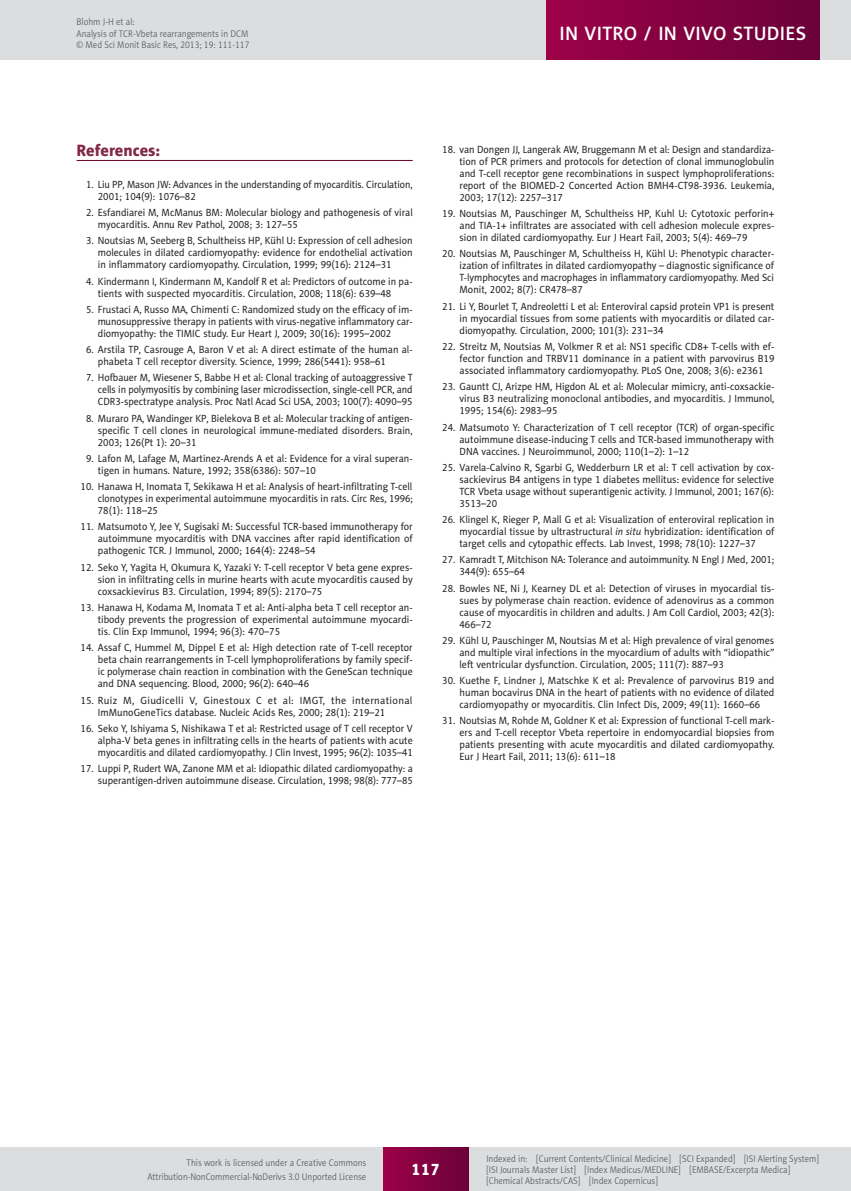
<style>
.page{position:relative;width:851px;height:1191px;background:#fff}
.page>*{position:absolute;margin:0;border:0;box-sizing:border-box;transform-origin:0 0}
.t1{font:19.5px "Naomi Sans EFN Medium";letter-spacing:.015em;color:#fff}
.MSM_Referencje_Tytul{font:16.5px "Naomi Sans EFN Heavy";color:#822745}
.t2{font:16.5px "Naomi Sans EFN Heavy";color:#fff}
.MSM_Referencje_punkt{font:10.5px/12px "Naomi Sans EFN";color:#231f20;text-align:justify;scale:.95 1}
.MSM_Referencje_punkt-2{font:10.5px/12px "Naomi Sans EFN";color:#231f20;text-align:justify;scale:.94 1}
.MSM_Referencje_punkt-3{font:10.5px/12px "Naomi Sans EFN";color:#231f20}
.MSM_Referencje_punkt-4{font:10.5px/12px "Naomi Sans EFN";color:#231f20;scale:.93 1}
.t3{font:9.75px/11.2px "Naomi Sans EFN Light";color:#57585a;scale:.9 1}
.s1{font-style:italic}
</style>
<div class="page">
<hr style="left:77px;top:160px;width:335px;height:1px;background:#670026">
<div style="left:0;top:1148px;width:850px;height:43px;background:#dcdddf"></div>
<div style="left:383px;top:1148px;width:85px;height:42px;background:linear-gradient(to right,#9d0147,#6b0139)"></div>
<div style="left:0;top:0;width:850px;height:60px;background:#dcdddf"></div>
<div style="left:546px;top:0;width:273px;height:60px;background:linear-gradient(to right,#9d0147,#6a0139)"></div>
<p class="t3" style="left:77px;top:16px;width:194px">Blohm J-H et al:<br>Analysis of TCR-Vbeta rearrangements in DCM © Med Sci Monit Basic Res, 2013; 19: 111-117</p>
<h1 class="t1" style="left:559px;top:22px;width:248px">IN VITRO / IN VIVO STUDIES</h1>
<p class="MSM_Referencje_Tytul" style="left:77px;top:140px;width:85px">References:</p>
<p class="MSM_Referencje_punkt-4" style="left:98px;top:178px;width:340px;text-indent:-12px">1. Liu PP, Mason JW: Advances in the understanding of myocarditis. Circulation,<br>2001; 104(9): 1076–82</p>
<p class="MSM_Referencje_punkt" style="left:98px;top:207px;width:333px;text-indent:-12px">2. Esfandiarei M, McManus BM: Molecular biology and pathogenesis of viral myocarditis. Annu Rev Pathol, 2008; 3: 127–55</p>
<p class="MSM_Referencje_punkt" style="left:98px;top:235px;width:333px;text-indent:-12px">3. Noutsias M, Seeberg B, Schultheiss HP, Kühl U: Expression of cell adhesion molecules in dilated cardiomyopathy: evidence for endothelial activation in inflammatory cardiomyopathy. Circulation, 1999; 99(16): 2124–31</p>
<p class="MSM_Referencje_punkt-2" style="left:98px;top:275px;width:336px;text-indent:-12px">4. Kindermann I, Kindermann M, Kandolf R et al: Predictors of outcome in pa&shy;tients with suspected myocarditis. Circulation, 2008; 118(6): 639–48</p>
<p class="MSM_Referencje_punkt" style="left:98px;top:303px;width:333px;text-indent:-12px">5. Frustaci A, Russo MA, Chimenti C: Randomized study on the efficacy of im&shy;munosuppressive therapy in patients with virus-negative inflammatory car&shy;diomyopathy: the TIMIC study. Eur Heart J, 2009; 30(16): 1995–2002</p>
<p class="MSM_Referencje_punkt" style="left:98px;top:344px;width:333px;text-indent:-12px">6. Arstila TP, Casrouge A, Baron V et al: A direct estimate of the human al&shy;phabeta T cell receptor diversity. Science, 1999; 286(5441): 958–61</p>
<p class="MSM_Referencje_punkt-2" style="left:98px;top:372px;width:336px;text-indent:-12px">7. Hofbauer M, Wiesener S, Babbe H et al: Clonal tracking of autoaggressive T cells in polymyositis by combining laser microdissection, single-cell PCR, and CDR3-spectratype analysis. Proc Natl Acad Sci USA, 2003; 100(7): 4090–95</p>
<p class="MSM_Referencje_punkt-2" style="left:98px;top:412px;width:336px;text-indent:-12px">8. Muraro PA, Wandinger KP, Bielekova B et al: Molecular tracking of antigen&shy;specific T cell clones in neurological immune-mediated disorders. Brain, 2003; 126(Pt 1): 20–31</p>
<p class="MSM_Referencje_punkt" style="left:98px;top:452px;width:333px;text-indent:-12px">9. Lafon M, Lafage M, Martinez-Arends A et al: Evidence for a viral superan&shy;tigen in humans. Nature, 1992; 358(6386): 507–10</p>
<p class="MSM_Referencje_punkt" style="left:98px;top:481px;width:333px;text-indent:-17px">10. Hanawa H, Inomata T, Sekikawa H et al: Analysis of heart-infiltrating T-cell clonotypes in experimental autoimmune myocarditis in rats. Circ Res, 1996; 78(1): 118–25</p>
<p class="MSM_Referencje_punkt" style="left:98px;top:521px;width:333px;text-indent:-17px">11. Matsumoto Y, Jee Y, Sugisaki M: Successful TCR-based immunotherapy for autoimmune myocarditis with DNA vaccines after rapid identification of pathogenic TCR. J Immunol, 2000; 164(4): 2248–54</p>
<p class="MSM_Referencje_punkt" style="left:98px;top:561px;width:333px;text-indent:-17px">12. Seko Y, Yagita H, Okumura K, Yazaki Y: T-cell receptor V beta gene expres&shy;sion in infiltrating cells in murine hearts with acute myocarditis caused by coxsackievirus B3. Circulation, 1994; 89(5): 2170–75</p>
<p class="MSM_Referencje_punkt" style="left:98px;top:601px;width:333px;text-indent:-17px">13. Hanawa H, Kodama M, Inomata T et al: Anti-alpha beta T cell receptor an&shy;tibody prevents the progression of experimental autoimmune myocardi&shy;tis. Clin Exp Immunol, 1994; 96(3): 470–75</p>
<p class="MSM_Referencje_punkt" style="left:98px;top:642px;width:333px;text-indent:-17px">14. Assaf C, Hummel M, Dippel E et al: High detection rate of T-cell receptor beta chain rearrangements in T-cell lymphoproliferations by family specif&shy;ic polymerase chain reaction in combination with the GeneScan technique and DNA sequencing. Blood, 2000; 96(2): 640–46</p>
<p class="MSM_Referencje_punkt-3" style="left:98px;top:694px;width:316px;text-indent:-17px">15. Ruiz M, Giudicelli V, Ginestoux C et al: IMGT, the international<br>ImMunoGeneTics database. Nucleic Acids Res, 2000; 28(1): 219–21</p>
<p class="MSM_Referencje_punkt" style="left:98px;top:722px;width:333px;text-indent:-17px">16. Seko Y, Ishiyama S, Nishikawa T et al: Restricted usage of T cell receptor V alpha-V beta genes in infiltrating cells in the hearts of patients with acute myocarditis and dilated cardiomyopathy. J Clin Invest, 1995; 96(2): 1035–41</p>
<p class="MSM_Referencje_punkt-2" style="left:81px;top:762px;width:355px;text-align:right">17. Luppi P, Rudert WA, Zanone MM et al: Idiopathic dilated cardiomyopathy: a superantigen-driven autoimmune disease. Circulation, 1998; 98(8): 777–85</p>
<p class="MSM_Referencje_punkt-2" style="left:459px;top:143px;width:336px;text-indent:-17px">18. van Dongen JJ, Langerak AW, Bruggemann M et al: Design and standardiza&shy;tion of PCR primers and protocols for detection of clonal immunoglobulin and T-cell receptor gene recombinations in suspect lymphoproliferations: report of the BIOMED-2 Concerted Action BMH4-CT98-3936. Leukemia, 2003; 17(12): 2257–317</p>
<p class="MSM_Referencje_punkt" style="left:459px;top:208px;width:333px;text-indent:-17px">19. Noutsias M, Pauschinger M, Schultheiss HP, Kuhl U: Cytotoxic perforin+ and TIA-1+ infiltrates are associated with cell adhesion molecule expres&shy;sion in dilated cardiomyopathy. Eur J Heart Fail, 2003; 5(4): 469–79</p>
<p class="MSM_Referencje_punkt" style="left:459px;top:248px;width:333px;text-indent:-17px">20. Noutsias M, Pauschinger M, Schultheiss H, Kühl U: Phenotypic character&shy;ization of infiltrates in dilated cardiomyopathy – diagnostic significance of T-lymphocytes and macrophages in inflammatory cardiomyopathy. Med Sci Monit, 2002; 8(7): CR478–87</p>
<p class="MSM_Referencje_punkt" style="left:459px;top:300px;width:333px;text-indent:-17px">21. Li Y, Bourlet T, Andreoletti L et al: Enteroviral capsid protein VP1 is present in myocardial tissues from some patients with myocarditis or dilated car&shy;diomyopathy. Circulation, 2000; 101(3): 231–34</p>
<p class="MSM_Referencje_punkt" style="left:459px;top:340px;width:333px;text-indent:-17px">22. Streitz M, Noutsias M, Volkmer R et al: NS1 specific CD8+ T-cells with ef&shy;fector function and TRBV11 dominance in a patient with parvovirus B19 associated inflammatory cardiomyopathy. PLoS One, 2008; 3(6): e2361</p>
<p class="MSM_Referencje_punkt" style="left:459px;top:381px;width:333px;text-indent:-17px">23. Gauntt CJ, Arizpe HM, Higdon AL et al: Molecular mimicry, anti-coxsackie&shy;virus B3 neutralizing monoclonal antibodies, and myocarditis. J Immunol, 1995; 154(6): 2983–95</p>
<p class="MSM_Referencje_punkt" style="left:459px;top:421px;width:333px;text-indent:-17px">24. Matsumoto Y: Characterization of T cell receptor (TCR) of organ-specific autoimmune disease-inducing T cells and TCR-based immunotherapy with DNA vaccines. J Neuroimmunol, 2000; 110(1–2): 1–12</p>
<p class="MSM_Referencje_punkt" style="left:459px;top:461px;width:333px;text-indent:-17px">25. Varela-Calvino R, Sgarbi G, Wedderburn LR et al: T cell activation by cox&shy;sackievirus B4 antigens in type 1 diabetes mellitus: evidence for selective TCR Vbeta usage without superantigenic activity. J Immunol, 2001; 167(6):<br>3513–20</p>
<p class="MSM_Referencje_punkt" style="left:459px;top:513px;width:333px;text-indent:-17px">26. Klingel K, Rieger P, Mall G et al: Visualization of enteroviral replication in myocardial tissue by ultrastructural <span class="s1">in situ</span> hybridization: identification of target cells and cytopathic effects. Lab Invest, 1998; 78(10): 1227–37</p>
<p class="MSM_Referencje_punkt-2" style="left:459px;top:554px;width:336px;text-indent:-17px">27. Kamradt T, Mitchison NA: Tolerance and autoimmunity. N Engl J Med, 2001;<br>344(9): 655–64</p>
<p class="MSM_Referencje_punkt" style="left:459px;top:582px;width:333px;text-indent:-17px">28. Bowles NE, Ni J, Kearney DL et al: Detection of viruses in myocardial tis&shy;sues by polymerase chain reaction. evidence of adenovirus as a common cause of myocarditis in children and adults. J Am Coll Cardiol, 2003; 42(3):<br>466–72</p>
<p class="MSM_Referencje_punkt" style="left:459px;top:634px;width:333px;text-indent:-17px">29. Kühl U, Pauschinger M, Noutsias M et al: High prevalence of viral genomes and multiple viral infections in the myocardium of adults with “idiopathic” left ventricular dysfunction. Circulation, 2005; 111(7): 887–93</p>
<p class="MSM_Referencje_punkt" style="left:459px;top:674px;width:333px;text-indent:-17px">30. Kuethe F, Lindner J, Matschke K et al: Prevalence of parvovirus B19 and human bocavirus DNA in the heart of patients with no evidence of dilated cardiomyopathy or myocarditis. Clin Infect Dis, 2009; 49(11): 1660–66</p>
<p class="MSM_Referencje_punkt-2" style="left:459px;top:715px;width:336px;text-indent:-17px">31. Noutsias M, Rohde M, Goldner K et al: Expression of functional T-cell mark&shy;ers and T-cell receptor Vbeta repertoire in endomyocardial biopsies from patients presenting with acute myocarditis and dilated cardiomyopathy.<br>Eur J Heart Fail, 2011; 13(6): 611–18</p>
<p class="t3" style="left:147px;top:1156px;width:245px;line-height:13.5px;text-align:right">This work is licensed under a Creative Commons<br>Attribution-NonCommercial-NoDerivs 3.0 Unported License</p>
<h2 class="t2" style="left:411px;top:1159px;width:30px">117</h2>
<p class="t3" style="left:486px;top:1152px;width:371px">Indexed in: [Current Contents/Clinical Medicine] [SCI Expanded] [ISI Alerting System] [ISI Journals Master List] [Index Medicus/MEDLINE] [EMBASE/Excerpta Medica] [Chemical Abstracts/CAS] [Index Copernicus]</p>
</div>
